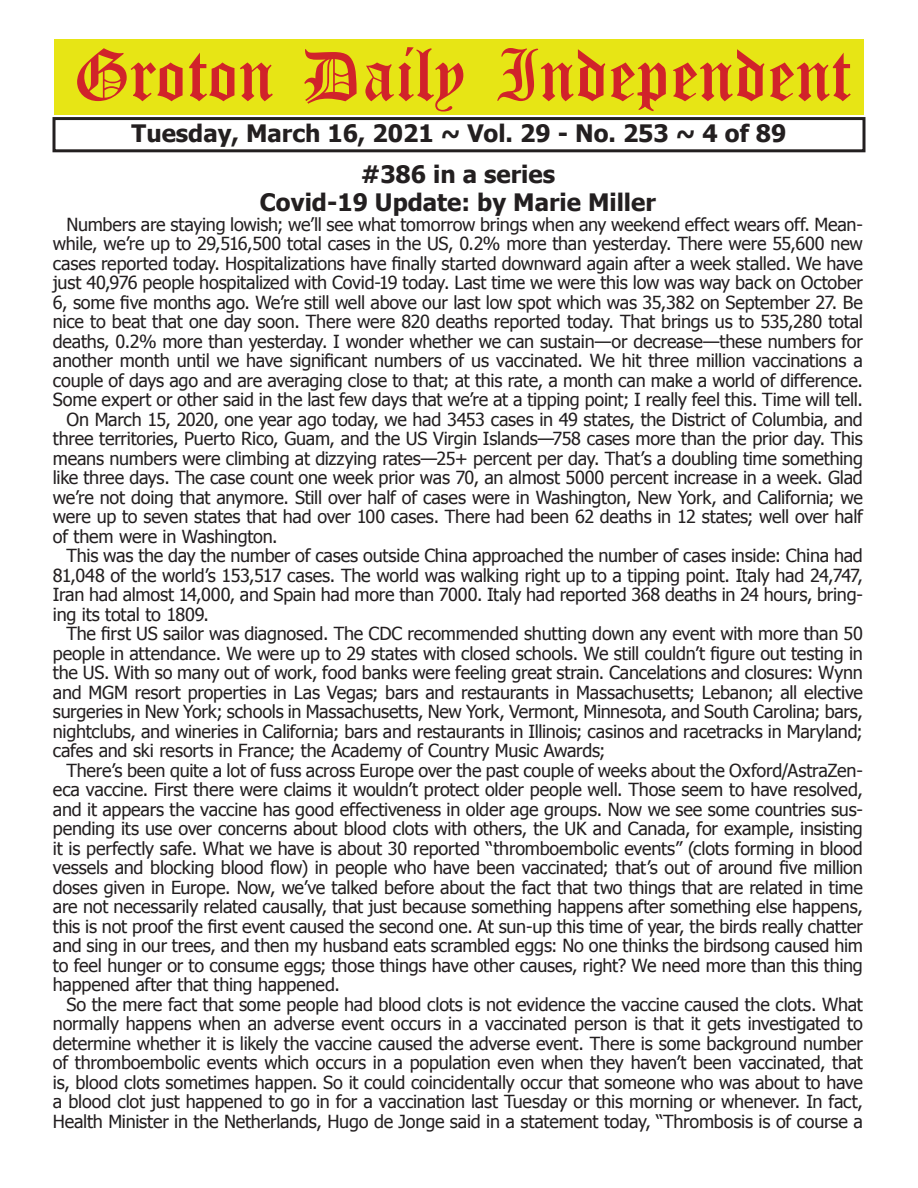
<style>
.page{position:relative;width:918px;height:1188px;background:#fff}
.page>*{position:absolute;margin:0;border:0;box-sizing:border-box;transform-origin:0 0}
.t1{font:54px "Old English Five";color:#d1232a}
.t2{font:700 24px/28.8px "Tahoma";color:#231f20;text-align:center}
.t3{font:18px "Tahoma";letter-spacing:-.01em;color:#231f20}
</style>
<div class="page">
<div style="left:52px;top:117px;width:814px;height:35px;border:3px solid #231f20"></div>
<div style="left:54px;top:40px;width:810px;height:75px;background:#e7e515"></div>
<h1 class="t1" style="left:73px;top:50px;width:779px">Groton Daily Independent</h1>
<h2 class="t2" style="left:132px;top:117px;width:656px">Tuesday, March 16, 2021 ~ Vol. 29 - No. 253 ~ 4 of 89</h2>
<h2 class="t2" style="left:260px;top:158px;width:397px">#386 in a series<br>Covid-19 Update: by Marie Miller</h2>
<p class="t3" style="left:66px;top:212px;width:798px">Numbers are staying lowish; we’ll see what tomorrow brings when any weekend effect wears off. Mean-</p>
<p class="t3" style="left:53px;top:232px;width:812px">while, we’re up to 29,516,500 total cases in the US, 0.2% more than yesterday. There were 55,600 new</p>
<p class="t3" style="left:53px;top:251px;width:812px">cases reported today. Hospitalizations have finally started downward again after a week stalled. We have</p>
<p class="t3" style="left:53px;top:271px;width:811px">just 40,976 people hospitalized with Covid-19 today. Last time we were this low was way back on October</p>
<p class="t3" style="left:53px;top:290px;width:811px">6, some five months ago. We’re still well above our last low spot which was 35,382 on September 27. Be</p>
<p class="t3" style="left:53px;top:310px;width:812px">nice to beat that one day soon. There were 820 deaths reported today. That brings us to 535,280 total</p>
<p class="t3" style="left:53px;top:329px;width:812px">deaths, 0.2% more than yesterday. I wonder whether we can sustain—or decrease—these numbers for</p>
<p class="t3" style="left:53px;top:349px;width:811px">another month until we have significant numbers of us vaccinated. We hit three million vaccinations a</p>
<p class="t3" style="left:53px;top:368px;width:812px">couple of days ago and are averaging close to that; at this rate, a month can make a world of difference.</p>
<p class="t3" style="left:53px;top:388px;width:811px">Some expert or other said in the last few days that we’re at a tipping point; I really feel this. Time will tell.</p>
<p class="t3" style="left:66px;top:407px;width:798px">On March 15, 2020, one year ago today, we had 3453 cases in 49 states, the District of Columbia, and</p>
<p class="t3" style="left:53px;top:427px;width:812px">three territories, Puerto Rico, Guam, and the US Virgin Islands—758 cases more than the prior day. This</p>
<p class="t3" style="left:53px;top:446px;width:812px">means numbers were climbing at dizzying rates—25+ percent per day. That’s a doubling time something</p>
<p class="t3" style="left:53px;top:466px;width:811px">like three days. The case count one week prior was 70, an almost 5000 percent increase in a week. Glad</p>
<p class="t3" style="left:53px;top:485px;width:811px">we’re not doing that anymore. Still over half of cases were in Washington, New York, and California; we</p>
<p class="t3" style="left:53px;top:505px;width:812px">were up to seven states that had over 100 cases. There had been 62 deaths in 12 states; well over half</p>
<p class="t3" style="left:53px;top:524px;width:226px">of them were in Washington.</p>
<p class="t3" style="left:66px;top:544px;width:798px">This was the day the number of cases outside China approached the number of cases inside: China had</p>
<p class="t3" style="left:53px;top:563px;width:812px">81,048 of the world’s 153,517 cases. The world was walking right up to a tipping point. Italy had 24,747,</p>
<p class="t3" style="left:53px;top:583px;width:812px">Iran had almost 14,000, and Spain had more than 7000. Italy had reported 368 deaths in 24 hours, bring-</p>
<p class="t3" style="left:53px;top:602px;width:158px">ing its total to 1809.</p>
<p class="t3" style="left:66px;top:622px;width:798px">The first US sailor was diagnosed. The CDC recommended shutting down any event with more than 50</p>
<p class="t3" style="left:53px;top:641px;width:811px">people in attendance. We were up to 29 states with closed schools. We still couldn’t figure out testing in</p>
<p class="t3" style="left:53px;top:661px;width:812px">the US. With so many out of work, food banks were feeling great strain. Cancelations and closures: Wynn</p>
<p class="t3" style="left:53px;top:680px;width:812px">and MGM resort properties in Las Vegas; bars and restaurants in Massachusetts; Lebanon; all elective</p>
<p class="t3" style="left:53px;top:700px;width:812px">surgeries in New York; schools in Massachusetts, New York, Vermont, Minnesota, and South Carolina; bars,</p>
<p class="t3" style="left:53px;top:719px;width:812px">nightclubs, and wineries in California; bars and restaurants in Illinois; casinos and racetracks in Maryland;</p>
<p class="t3" style="left:53px;top:739px;width:554px">cafes and ski resorts in France; the Academy of Country Music Awards;</p>
<p class="t3" style="left:66px;top:758px;width:798px">There’s been quite a lot of fuss across Europe over the past couple of weeks about the Oxford/AstraZen-</p>
<p class="t3" style="left:53px;top:778px;width:811px">eca vaccine. First there were claims it wouldn’t protect older people well. Those seem to have resolved,</p>
<p class="t3" style="left:53px;top:797px;width:812px">and it appears the vaccine has good effectiveness in older age groups. Now we see some countries sus-</p>
<p class="t3" style="left:53px;top:817px;width:811px">pending its use over concerns about blood clots with others, the UK and Canada, for example, insisting</p>
<p class="t3" style="left:53px;top:836px;width:811px">it is perfectly safe. What we have is about 30 reported “thromboembolic events” (clots forming in blood</p>
<p class="t3" style="left:53px;top:856px;width:812px">vessels and blocking blood flow) in people who have been vaccinated; that’s out of around five million</p>
<p class="t3" style="left:53px;top:875px;width:811px">doses given in Europe. Now, we’ve talked before about the fact that two things that are related in time</p>
<p class="t3" style="left:53px;top:894px;width:811px">are not necessarily related causally, that just because something happens after something else happens,</p>
<p class="t3" style="left:53px;top:914px;width:811px">this is not proof the first event caused the second one. At sun-up this time of year, the birds really chatter</p>
<p class="t3" style="left:53px;top:933px;width:812px">and sing in our trees, and then my husband eats scrambled eggs: No one thinks the birdsong caused him</p>
<p class="t3" style="left:53px;top:953px;width:811px">to feel hunger or to consume eggs; those things have other causes, right? We need more than this thing</p>
<p class="t3" style="left:53px;top:972px;width:289px">happened after that thing happened.</p>
<p class="t3" style="left:66px;top:992px;width:798px">So the mere fact that some people had blood clots is not evidence the vaccine caused the clots. What</p>
<p class="t3" style="left:53px;top:1011px;width:811px">normally happens when an adverse event occurs in a vaccinated person is that it gets investigated to</p>
<p class="t3" style="left:53px;top:1031px;width:811px">determine whether it is likely the vaccine caused the adverse event. There is some background number</p>
<p class="t3" style="left:53px;top:1050px;width:812px">of thromboembolic events which occurs in a population even when they haven’t been vaccinated, that</p>
<p class="t3" style="left:53px;top:1070px;width:811px">is, blood clots sometimes happen. So it could coincidentally occur that someone who was about to have</p>
<p class="t3" style="left:53px;top:1089px;width:812px">a blood clot just happened to go in for a vaccination last Tuesday or this morning or whenever. In fact,</p>
<p class="t3" style="left:53px;top:1109px;width:811px">Health Minister in the Netherlands, Hugo de Jonge said in a statement today, “Thrombosis is of course a</p>
</div>
